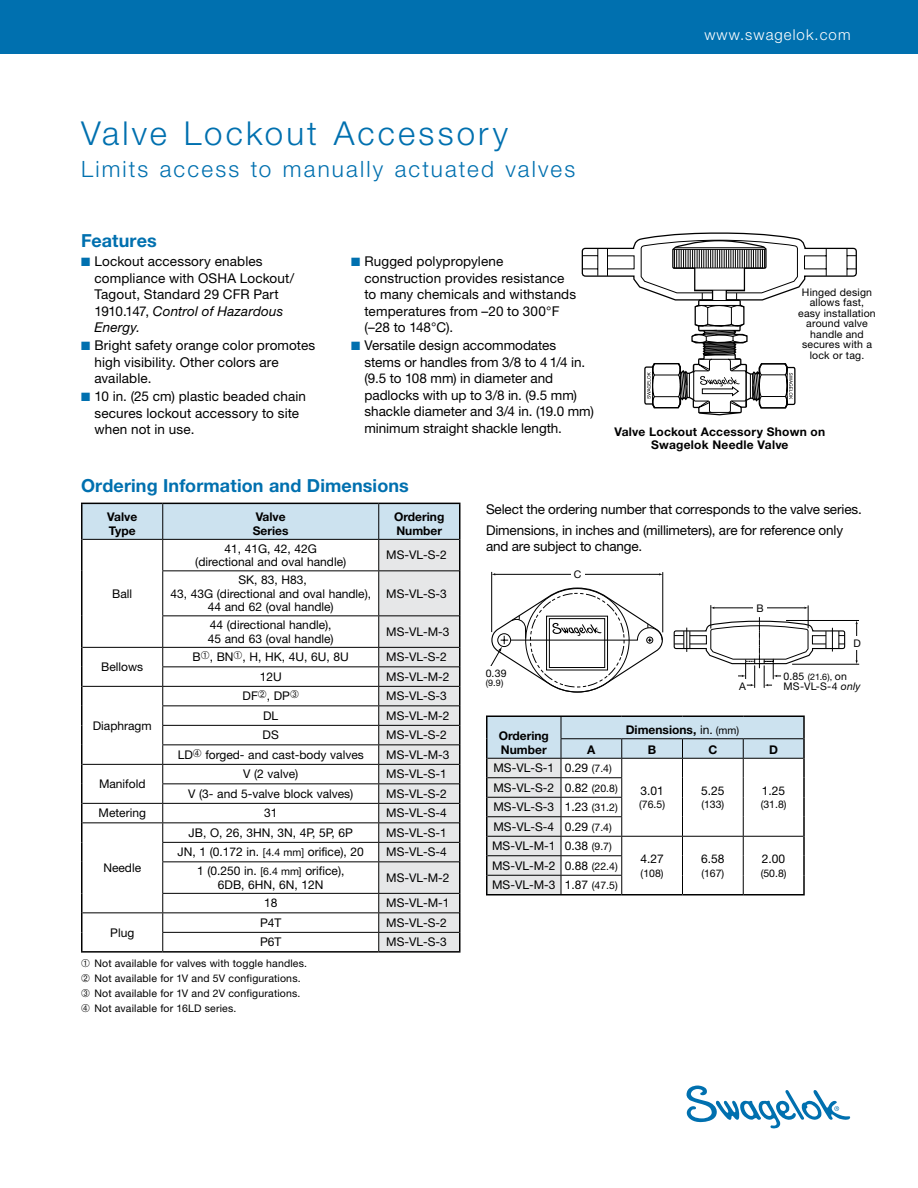
<style>
.page{position:relative;width:918px;height:1188px;background:#fff}
.page>*{position:absolute;margin:0;border:0;box-sizing:border-box;transform-origin:0 0}
.t1{font:300 33px "Helvetica Neue LT Std";letter-spacing:.095em;color:#0070af}
.t2{font:300 22.5px "Helvetica Neue LT Std";letter-spacing:.095em;color:#0070af}
.t3{font:700 18px "Helvetica Neue LT Std";letter-spacing:.005em;color:#0070af}
.t4{font:300 15px "Helvetica Neue LT Std";letter-spacing:.07em;color:#fff}
.t5{font:13.5px/16.5px "Helvetica Neue LT Std";letter-spacing:.005em;color:#000}
.t6{font:12px/13.5px "Helvetica Neue LT Std";color:#000;text-align:center}
.t7{font:700 12px/13.5px "Helvetica Neue LT Std";color:#000}
.t8{font:700 12px/13.5px "Helvetica Neue LT Std";letter-spacing:.02em;color:#000;text-align:center}
.t9{font:10.5px/10.5px "Helvetica Neue LT Std";letter-spacing:.015em;color:#000;text-align:center}
.t10{font:9px "Helvetica Neue LT Std";color:#000}
.s1{color:#0070af}
.s2{font-style:italic}
.s3{font-size:10.5px}
.s4{font-weight:400}
.s5{font-weight:400;font-size:10.5px}
</style>
<div class="page">
<svg style="left:687px;top:1086px;width:163px;height:42px"></svg>
<div style="left:0;top:0;width:918px;height:54px;background:#0070af"></div>
<svg style="left:581px;top:232px;width:276px;height:183px"></svg>
<hr style="left:81px;top:951px;width:82px;height:2px;background:#000">
<hr style="left:163px;top:951px;width:216px;height:2px;background:#000">
<hr style="left:379px;top:951px;width:81px;height:2px;background:#000">
<svg style="left:81px;top:503px;width:379px;height:449px"></svg>
<hr style="left:379px;top:932px;width:80px;height:1px;background:#000">
<hr style="left:486px;top:894px;width:75px;height:2px;background:#000">
<hr style="left:561px;top:894px;width:61px;height:2px;background:#000">
<hr style="left:622px;top:894px;width:60px;height:2px;background:#000">
<hr style="left:682px;top:894px;width:61px;height:2px;background:#000">
<hr style="left:743px;top:894px;width:62px;height:2px;background:#000">
<svg style="left:486px;top:716px;width:319px;height:179px"></svg>
<hr style="left:488px;top:875px;width:73px;height:1px;background:#000">
<hr style="left:494px;top:574px;width:166px;height:1px;background:#000">
<hr style="left:663px;top:572px;width:1px;height:60px;background:#000">
<hr style="left:491px;top:572px;width:1px;height:60px;background:#000">
<hr style="left:531px;top:713px;width:92px;height:1px;background:#000">
<svg style="left:490px;top:587px;width:174px;height:106px"></svg>
<div style="left:571px;top:568px;width:13px;height:13px;background:#fff"></div>
<svg style="left:673px;top:605px;width:187px;height:83px"></svg>
<div style="left:753px;top:601px;width:14px;height:14px;background:#fff"></div>
<div style="left:733px;top:679px;width:13px;height:14px;background:#fff"></div>
<div style="left:850px;top:636px;width:14px;height:14px;background:#fff"></div>
<div style="left:486px;top:666px;width:22px;height:24px;background:#fff"></div>
<p class="t4" style="left:704px;top:26px;width:148px">www.swagelok.com</p>
<h1 class="t1" style="left:81px;top:113px;width:429px">Valve Lockout Accessory</h1>
<h2 class="t2" style="left:81px;top:155px;width:496px">Limits access to manually actuated valves</h2>
<h3 class="t3" style="left:81px;top:229px;width:77px">Features</h3>
<p class="t5" style="left:94px;top:253px;width:201px;text-indent:-14px"><span class="s1">■</span> Lockout accessory enables compliance with OSHA Lockout/<br>Tagout, Standard 29 CFR Part<br>1910.147, <span class="s2">Control of Hazardous<br>Energy.</span></p>
<p class="t5" style="left:94px;top:337px;width:222px;text-indent:-14px"><span class="s1">■</span> Bright safety orange color promotes high visibility. Other colors are available.</p>
<p class="t5" style="left:94px;top:388px;width:213px;text-indent:-14px"><span class="s1">■</span> 10 in. (25 cm) plastic beaded chain secures lockout accessory to site when not in use.</p>
<p class="t5" style="left:364px;top:253px;width:213px;text-indent:-14px"><span class="s1">■</span> Rugged polypropylene construction provides resistance to many chemicals and withstands temperatures from –20 to 300°F (–28 to 148°C).</p>
<p class="t5" style="left:364px;top:337px;width:231px;text-indent:-14px"><span class="s1">■</span> Versatile design accommodates stems or handles from 3/8 to 4 1/4 in. (9.5 to 108 mm) in diameter and padlocks with up to 3/8 in. (9.5 mm) shackle diameter and 3/4 in. (19.0 mm) minimum straight shackle length.</p>
<p class="t9" style="left:798px;top:287px;width:79px">Hinged design allows fast, easy installation around valve handle and secures with a lock or tag.</p>
<p class="t8" style="left:614px;top:424px;width:212px">Valve Lockout Accessory Shown on<br>Swagelok Needle Valve</p>
<h3 class="t3" style="left:81px;top:475px;width:329px">Ordering Information and Dimensions</h3>
<p class="t7" style="left:107px;top:510px;width:32px">Valve<br>Type</p>
<p class="t7" style="left:253px;top:510px;width:37px">Valve<br>Series</p>
<p class="t7" style="left:394px;top:510px;width:52px">Ordering<br>Number</p>
<p class="t6" style="left:112px;top:586px;width:21px">Ball</p>
<p class="t6" style="left:101px;top:660px;width:43px">Bellows</p>
<p class="t6" style="left:93px;top:718px;width:60px">Diaphragm</p>
<p class="t6" style="left:99px;top:777px;width:48px">Manifold</p>
<p class="t6" style="left:195px;top:541px;width:153px">41, 41G, 42, 42G (directional and oval handle)</p>
<p class="t6" style="left:386px;top:548px;width:62px">MS-VL-S-2</p>
<p class="t6" style="left:170px;top:573px;width:202px">SK, 83, H83,<br>43, 43G (directional and oval handle),<br>44 and 62 (oval handle)</p>
<p class="t6" style="left:386px;top:586px;width:62px">MS-VL-S-3</p>
<p class="t6" style="left:208px;top:618px;width:127px;text-align:left">44 (directional handle),<br>45 and 63 (oval handle)</p>
<p class="t6" style="left:386px;top:625px;width:65px">MS-VL-M-3</p>
<p class="t6" style="left:193px;top:650px;width:158px">B➀, BN➀, H, HK, 4U, 6U, 8U</p>
<p class="t6" style="left:386px;top:650px;width:62px">MS-VL-S-2</p>
<p class="t6" style="left:260px;top:670px;width:24px">12U</p>
<p class="t6" style="left:386px;top:670px;width:65px">MS-VL-M-2</p>
<p class="t6" style="left:243px;top:689px;width:58px">DF➁, DP➂</p>
<p class="t6" style="left:386px;top:689px;width:62px">MS-VL-S-3</p>
<p class="t6" style="left:263px;top:709px;width:17px">DL</p>
<p class="t6" style="left:386px;top:709px;width:65px">MS-VL-M-2</p>
<p class="t6" style="left:263px;top:728px;width:18px">DS</p>
<p class="t6" style="left:386px;top:728px;width:62px">MS-VL-S-2</p>
<p class="t6" style="left:178px;top:748px;width:188px">LD➃ forged- and cast-body valves</p>
<p class="t6" style="left:386px;top:748px;width:65px">MS-VL-M-3</p>
<p class="t6" style="left:243px;top:767px;width:57px">V (2 valve)</p>
<p class="t6" style="left:386px;top:767px;width:62px">MS-VL-S-1</p>
<p class="t6" style="left:188px;top:787px;width:167px">V (3- and 5-valve block valves)</p>
<p class="t6" style="left:386px;top:787px;width:62px">MS-VL-S-2</p>
<p class="t6" style="left:99px;top:806px;width:49px">Metering</p>
<p class="t6" style="left:264px;top:806px;width:15px">31</p>
<p class="t6" style="left:386px;top:806px;width:62px">MS-VL-S-4</p>
<p class="t6" style="left:103px;top:861px;width:39px">Needle</p>
<p class="t6" style="left:110px;top:925px;width:25px">Plug</p>
<p class="t6" style="left:189px;top:826px;width:166px">JB, O, 26, 3HN, 3N, 4P, 5P, 6P</p>
<p class="t6" style="left:386px;top:826px;width:62px">MS-VL-S-1</p>
<p class="t6" style="left:178px;top:845px;width:188px">JN, 1 (0.172 in. <span class="s3">[4.4 mm]</span> orifice), 20</p>
<p class="t6" style="left:386px;top:845px;width:62px">MS-VL-S-4</p>
<p class="t6" style="left:197px;top:864px;width:149px">1 (0.250 in. <span class="s3">[6.4 mm]</span> orifice),<br>6DB, 6HN, 6N, 12N</p>
<p class="t6" style="left:386px;top:871px;width:65px">MS-VL-M-2</p>
<p class="t6" style="left:264px;top:896px;width:15px">18</p>
<p class="t6" style="left:386px;top:896px;width:65px">MS-VL-M-1</p>
<p class="t6" style="left:260px;top:916px;width:23px">P4T</p>
<p class="t6" style="left:386px;top:916px;width:62px">MS-VL-S-2</p>
<p class="t6" style="left:260px;top:935px;width:23px">P6T</p>
<p class="t6" style="left:386px;top:935px;width:62px">MS-VL-S-3</p>
<p class="t9" style="left:81px;top:955px;width:228px;line-height:15px;text-align:left">➀ Not available for valves with toggle handles.<br>➁ Not available for 1V and 5V configurations.<br>➂ Not available for 1V and 2V configurations.<br>➃ Not available for 16LD series.</p>
<p class="t5" style="left:486px;top:498px;width:377px;line-height:21px">Select the ordering number that corresponds to the valve series.<br>Dimensions, in inches and (millimeters), are for reference only</p>
<p class="t5" style="left:486px;top:538px;width:158px">and are subject to change.</p>
<p class="t9" style="left:486px;top:668px;width:22px">0.39</p>
<p class="t10" style="left:486px;top:678px;width:19px">(9.9)</p>
<p class="t9" style="left:574px;top:569px;width:9px">C</p>
<p class="t9" style="left:756px;top:602px;width:9px">B</p>
<p class="t9" style="left:739px;top:681px;width:8px">A</p>
<p class="t9" style="left:854px;top:638px;width:9px">D</p>
<p class="t10" style="left:784px;top:671px;width:65px"><span class="s3">0.85</span> (21.6), <span class="s3">on</span></p>
<p class="t9" style="left:784px;top:681px;width:79px">MS-VL-S-4 <span class="s2">only</span></p>
<p class="t7" style="left:626px;top:723px;width:115px">Dimensions, <span class="s4">in.</span> <span class="s5">(mm)</span></p>
<p class="t7" style="left:499px;top:729px;width:52px">Ordering<br>Number</p>
<p class="t7" style="left:587px;top:742px;width:10px">A</p>
<p class="t7" style="left:648px;top:742px;width:10px">B</p>
<p class="t7" style="left:708px;top:742px;width:10px">C</p>
<p class="t7" style="left:769px;top:742px;width:10px">D</p>
<p class="t6" style="left:494px;top:761px;width:120px">MS-VL-S-1 0.29 <span class="s3">(7.4)</span></p>
<p class="t6" style="left:640px;top:784px;width:25px">3.01</p>
<p class="t9" style="left:639px;top:799px;width:27px">(76.5)</p>
<p class="t6" style="left:492px;top:778px;width:127px;line-height:19.5px;text-align:left">MS-VL-S-2 0.82 <span class="s3">(20.8)<br></span>MS-VL-S-3 1.23 <span class="s3">(31.2)<br></span>MS-VL-S-4 0.29 <span class="s3">(7.4)<br></span>MS-VL-M-1 0.38 <span class="s3">(9.7)</span></p>
<p class="t6" style="left:701px;top:784px;width:25px">5.25</p>
<p class="t9" style="left:701px;top:799px;width:24px">(133)</p>
<p class="t6" style="left:762px;top:784px;width:25px">1.25</p>
<p class="t9" style="left:761px;top:799px;width:27px">(31.8)</p>
<p class="t6" style="left:492px;top:856px;width:127px;line-height:19.5px;text-align:left">MS-VL-M-2 0.88 <span class="s3">(22.4)<br></span>MS-VL-M-3 1.87 <span class="s3">(47.5)</span></p>
<p class="t6" style="left:640px;top:852px;width:25px">4.27</p>
<p class="t9" style="left:641px;top:867px;width:24px">(108)</p>
<p class="t6" style="left:701px;top:852px;width:25px">6.58</p>
<p class="t9" style="left:701px;top:867px;width:24px">(167)</p>
<p class="t6" style="left:762px;top:852px;width:25px">2.00</p>
<p class="t9" style="left:761px;top:867px;width:27px">(50.8)</p>
</div>
